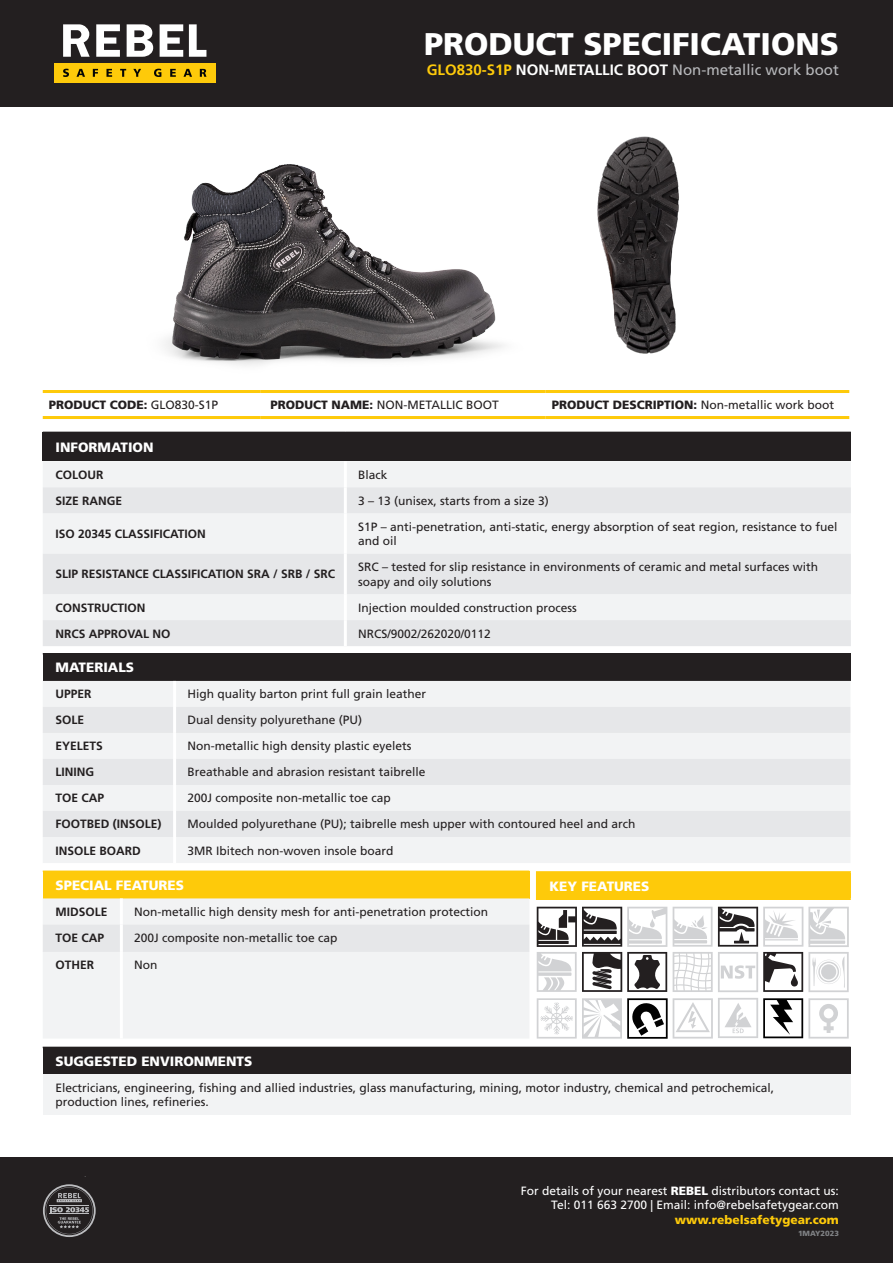
<style>
.page{position:relative;width:893px;height:1263px;background:#fff}
.page>*{position:absolute;margin:0;border:0;box-sizing:border-box;transform-origin:0 0}
.t1{font:900 31.35px "Frutiger LT Std";color:#fff}
.t2{font:15px "Frutiger LT Std";color:#b8b9bc}
.Table_heading{font:900 13.5px "Frutiger LT Std";color:#fff}
.Table_text{font:12px/14.4px "Frutiger LT Std";color:#231f20}
.Table_Heading_2{font:700 12px "Frutiger LT Std";color:#231f20}
.t3{font:12px/14.4px "Frutiger LT Std";color:#fff;text-align:right}
.t4{font:900 12px "Frutiger LT Std";color:#feca0a}
.t5{font:900 12px "Frutiger LT Std";color:#231f20}
.t6{font:900 7.5px "Frutiger LT Std";color:#808285}
.s1{font-weight:700;color:#feca0a}
.s2{font-weight:700;color:#fff}
.s3{font-weight:400}
.s4{font-weight:900}
</style>
<div class="page">
<div style="left:0;top:0;width:893px;height:107px;background:#231f20"></div>
<div style="left:0;top:1157px;width:893px;height:106px;background:#231f20"></div>
<div style="left:54px;top:63px;width:162px;height:20px;background:#feca0a"></div>
<svg style="left:63px;top:24px;width:143px;height:33px"></svg>
<svg style="left:63px;top:69px;width:143px;height:8px"></svg>
<svg style="left:43px;top:1184px;width:53px;height:53px"></svg>
<div style="left:43px;top:432px;width:808px;height:29px;background:#231f20"></div>
<div style="left:43px;top:462px;width:808px;height:25px;background:#f2f3f4"></div>
<svg style="left:43px;top:487px;width:808px;height:159px;fill:#e6e7e9"></svg>
<hr style="left:344px;top:461px;width:3px;height:26px;background:#fff">
<hr style="left:344px;top:487px;width:3px;height:26px;background:#fff">
<hr style="left:344px;top:513px;width:3px;height:41px;background:#fff">
<hr style="left:344px;top:554px;width:3px;height:40px;background:#fff">
<hr style="left:344px;top:594px;width:3px;height:26px;background:#fff">
<hr style="left:344px;top:620px;width:3px;height:26px;background:#fff">
<hr style="left:43px;top:390px;width:218px;height:3px;background:#feca0a">
<hr style="left:261px;top:390px;width:285px;height:3px;background:#feca0a">
<hr style="left:546px;top:390px;width:303px;height:3px;background:#feca0a">
<hr style="left:43px;top:416px;width:218px;height:3px;background:#feca0a">
<hr style="left:261px;top:416px;width:285px;height:3px;background:#feca0a">
<hr style="left:546px;top:416px;width:303px;height:3px;background:#feca0a">
<div style="left:43px;top:1047px;width:808px;height:27px;background:#231f20"></div>
<div style="left:43px;top:1074px;width:808px;height:41px;background:#f2f3f4"></div>
<div style="left:537px;top:872px;width:313px;height:27px;background:#feca0a"></div>
<hr style="left:536px;top:871px;width:315px;height:2px;background:#feca0a">
<svg style="left:536px;top:873px;width:1px;height:25px"></svg>
<hr style="left:849px;top:873px;width:2px;height:25px;background:#feca0a">
<hr style="left:536px;top:898px;width:315px;height:2px;background:#feca0a">
<svg style="left:537px;top:998px;width:312px;height:41px"></svg>
<svg style="left:537px;top:907px;width:130px;height:85px"></svg>
<svg style="left:673px;top:907px;width:176px;height:85px"></svg>
<div style="left:43px;top:654px;width:807px;height:27px;background:#231f20"></div>
<div style="left:43px;top:681px;width:807px;height:182px;background:#f2f3f4"></div>
<svg style="left:43px;top:707px;width:807px;height:130px;fill:#e6e7e9"></svg>
<hr style="left:173px;top:681px;width:3px;height:26px;background:#fff">
<hr style="left:173px;top:707px;width:3px;height:26px;background:#fff">
<hr style="left:173px;top:733px;width:3px;height:26px;background:#fff">
<hr style="left:173px;top:759px;width:3px;height:26px;background:#fff">
<hr style="left:173px;top:785px;width:3px;height:26px;background:#fff">
<hr style="left:173px;top:811px;width:3px;height:26px;background:#fff">
<hr style="left:173px;top:837px;width:3px;height:26px;background:#fff">
<hr style="left:43px;top:653px;width:132px;height:1px;background:#231f20">
<hr style="left:175px;top:653px;width:675px;height:1px;background:#231f20">
<div style="left:43px;top:871px;width:486px;height:27px;background:#feca0a"></div>
<div style="left:43px;top:898px;width:486px;height:140px;background:#f2f3f4"></div>
<div style="left:43px;top:924px;width:486px;height:28px;background:#e6e7e9"></div>
<hr style="left:43px;top:870px;width:78px;height:2px;background:#feca0a">
<hr style="left:121px;top:870px;width:408px;height:2px;background:#feca0a">
<hr style="left:120px;top:898px;width:3px;height:26px;background:#fff">
<hr style="left:120px;top:924px;width:3px;height:28px;background:#fff">
<hr style="left:120px;top:952px;width:3px;height:86px;background:#fff">
<img style="left:164px;top:164px;width:339px;height:202px">
<img style="left:597px;top:136px;width:82px;height:218px">
<p class="t1" style="left:424px;top:25px;width:416px">PRODUCT SPECIFICATIONS</p>
<p class="t2" style="left:427px;top:61px;width:414px"><span class="s1">GLO830-S1P</span> <span class="s2">NON-METALLIC BOOT</span> Non-metallic work boot</p>
<p class="t5" style="left:49px;top:398px;width:171px">PRODUCT CODE: <span class="s3">GLO830-S1P</span></p>
<p class="Table_text" style="left:270px;top:398px;width:230px"><span class="s4">PRODUCT NAME:</span> NON-METALLIC BOOT</p>
<p class="Table_text" style="left:552px;top:398px;width:284px"><span class="s4">PRODUCT DESCRIPTION:</span> Non-metallic work boot</p>
<p class="Table_heading" style="left:56px;top:439px;width:100px">INFORMATION</p>
<p class="Table_Heading_2" style="left:56px;top:468px;width:49px">COLOUR</p>
<p class="Table_text" style="left:358px;top:467px;width:31px">Black</p>
<p class="Table_Heading_2" style="left:56px;top:494px;width:68px">SIZE RANGE</p>
<p class="Table_text" style="left:358px;top:493px;width:192px">3 – 13 (unisex, starts from a size 3)</p>
<p class="Table_Heading_2" style="left:56px;top:527px;width:152px">ISO 20345 CLASSIFICATION</p>
<p class="Table_text" style="left:358px;top:519px;width:481px">S1P – anti-penetration, anti-static, energy absorption of seat region, resistance to fuel and oil</p>
<p class="Table_Heading_2" style="left:56px;top:567px;width:281px">SLIP RESISTANCE CLASSIFICATION SRA / SRB / SRC</p>
<p class="Table_text" style="left:358px;top:560px;width:462px">SRC – tested for slip resistance in environments of ceramic and metal surfaces with soapy and oily solutions</p>
<p class="Table_Heading_2" style="left:56px;top:600px;width:92px">CONSTRUCTION</p>
<p class="Table_text" style="left:358px;top:600px;width:220px">Injection moulded construction process</p>
<p class="Table_Heading_2" style="left:56px;top:626px;width:117px">NRCS APPROVAL NO</p>
<p class="Table_text" style="left:358px;top:626px;width:134px">NRCS/9002/262020/0112</p>
<p class="Table_heading" style="left:56px;top:659px;width:80px">MATERIALS</p>
<p class="Table_Heading_2" style="left:56px;top:687px;width:38px">UPPER</p>
<p class="Table_text" style="left:187px;top:687px;width:240px">High quality barton print full grain leather</p>
<p class="Table_Heading_2" style="left:56px;top:713px;width:30px">SOLE</p>
<p class="Table_text" style="left:187px;top:713px;width:176px">Dual density polyurethane (PU)</p>
<p class="Table_Heading_2" style="left:56px;top:739px;width:49px">EYELETS</p>
<p class="Table_text" style="left:187px;top:739px;width:226px">Non-metallic high density plastic eyelets</p>
<p class="Table_Heading_2" style="left:56px;top:765px;width:40px">LINING</p>
<p class="Table_text" style="left:187px;top:765px;width:240px">Breathable and abrasion resistant taibrelle</p>
<p class="Table_Heading_2" style="left:56px;top:791px;width:50px">TOE CAP</p>
<p class="Table_text" style="left:187px;top:791px;width:205px">200J composite non-metallic toe cap</p>
<p class="Table_Heading_2" style="left:56px;top:817px;width:108px">FOOTBED (INSOLE)</p>
<p class="Table_text" style="left:187px;top:817px;width:450px">Moulded polyurethane (PU); taibrelle mesh upper with contoured heel and arch</p>
<p class="Table_Heading_2" style="left:56px;top:843px;width:87px">INSOLE BOARD</p>
<p class="Table_text" style="left:187px;top:843px;width:208px">3MR Ibitech non-woven insole board</p>
<p class="Table_heading" style="left:56px;top:877px;width:130px">SPECIAL FEATURES</p>
<p class="Table_Heading_2" style="left:56px;top:905px;width:54px">MIDSOLE</p>
<p class="Table_text" style="left:134px;top:905px;width:356px">Non-metallic high density mesh for anti-penetration protection</p>
<p class="Table_Heading_2" style="left:56px;top:931px;width:50px">TOE CAP</p>
<p class="Table_text" style="left:134px;top:931px;width:205px">200J composite non-metallic toe cap</p>
<p class="Table_Heading_2" style="left:56px;top:958px;width:40px">OTHER</p>
<p class="Table_text" style="left:134px;top:958px;width:25px">Non</p>
<p class="Table_heading" style="left:549px;top:878px;width:101px">KEY FEATURES</p>
<p class="Table_heading" style="left:55px;top:1053px;width:198px">SUGGESTED ENVIRONMENTS</p>
<p class="Table_text" style="left:55px;top:1081px;width:720px">Electricians, engineering, fishing and allied industries, glass manufacturing, mining, motor industry, chemical and petrochemical, production lines, refineries.</p>
<p class="t3" style="left:521px;top:1184px;width:320px">For details of your nearest <span class="s4">REBEL</span> distributors contact us:<br>Tel: 011 663 2700 | Email: info@rebelsafetygear.com</p>
<p class="t4" style="left:675px;top:1212px;width:166px">www.rebelsafetygear.com</p>
<p class="t6" style="left:798px;top:1228px;width:42px">1MAY2023</p>
</div>
